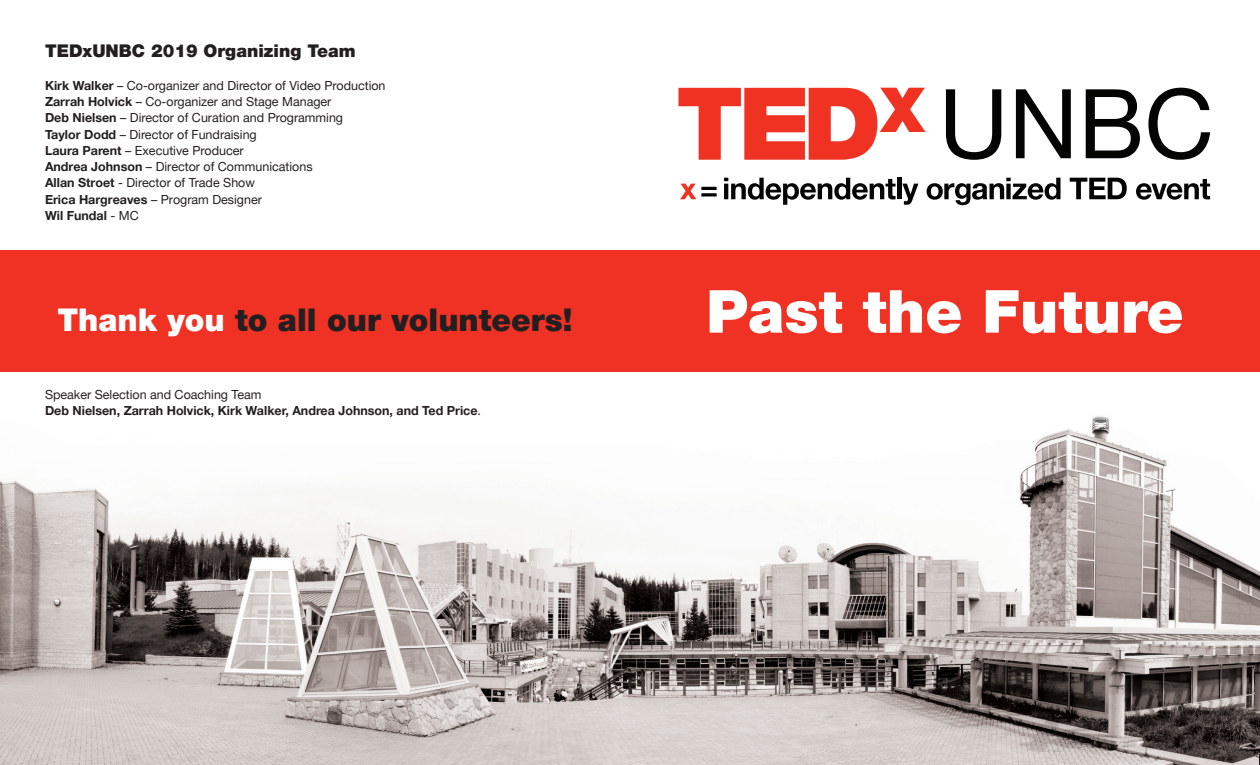
<style>
.page{position:relative;width:1260px;height:765px;background:#fff}
.page>*{position:absolute;margin:0;border:0;box-sizing:border-box;transform-origin:0 0}
.t1{font:900 59.38px "Helvetica Neue LT Pro";color:#fff}
.t2{font:900 31.25px "Helvetica Neue LT Pro";color:#231f20}
.t3{font:900 17.5px "Helvetica Neue LT Pro";color:#231f20}
.t4{font:12.5px/16.2px "Helvetica Neue LT Pro";color:#231f20}
.t5{font:700 12.5px "Helvetica Neue LT Pro";color:#231f20}
.s1{font-weight:700}
.s2{color:#fff}
.s3{font-weight:400}
</style>
<div class="page">
<img style="left:0;top:416px;width:1260px;height:349px">
<div style="left:0;top:251px;width:1260px;height:121px;background:#ef3223"></div>
<svg style="left:680px;top:184px;width:16px;height:15px"></svg>
<hr style="left:701px;top:193px;width:16px;height:3px;background:#040503">
<hr style="left:701px;top:187px;width:16px;height:3px;background:#040503">
<svg style="left:724px;top:178px;width:172px;height:27px"></svg>
<hr style="left:897px;top:178px;width:4px;height:21px;background:#040503">
<svg style="left:902px;top:184px;width:16px;height:21px"></svg>
<svg style="left:927px;top:178px;width:134px;height:27px"></svg>
<svg style="left:1070px;top:178px;width:57px;height:21px"></svg>
<svg style="left:1136px;top:179px;width:74px;height:21px"></svg>
<svg style="left:678px;top:88px;width:247px;height:72px"></svg>
<svg style="left:946px;top:89px;width:55px;height:71px"></svg>
<svg style="left:1016px;top:89px;width:55px;height:69px"></svg>
<svg style="left:1086px;top:89px;width:54px;height:69px"></svg>
<svg style="left:1148px;top:88px;width:62px;height:72px"></svg>
<p class="t3" style="left:45px;top:41px;width:312px">TEDxUNBC 2019 Organizing Team</p>
<p class="t4" style="left:45px;top:77px;width:342px"><span class="s1">Kirk Walker</span> – Co-organizer and Director of Video Production <span class="s1">Zarrah Holvick</span> – Co-organizer and Stage Manager<br><span class="s1">Deb Nielsen</span> – Director of Curation and Programming<br><span class="s1">Taylor Dodd</span> – Director of Fundraising<br><span class="s1">Laura Parent</span> – Executive Producer<br><span class="s1">Andrea Johnson</span> – Director of Communications<br><span class="s1">Allan Stroet</span> - Director of Trade Show<br><span class="s1">Erica Hargreaves</span> – Program Designer<br><span class="s1">Wil Fundal</span> - MC</p>
<p class="t2" style="left:57px;top:301px;width:517px"><span class="s2">Thank you</span> to all our volunteers!</p>
<p class="t4" style="left:45px;top:386px;width:218px">Speaker Selection and Coaching Team</p>
<p class="t5" style="left:45px;top:403px;width:438px">Deb Nielsen, Zarrah Holvick, Kirk Walker, Andrea Johnson, and Ted Price<span class="s3">.</span></p>
<p class="t1" style="left:706px;top:276px;width:479px">Past the Future</p>
</div>
